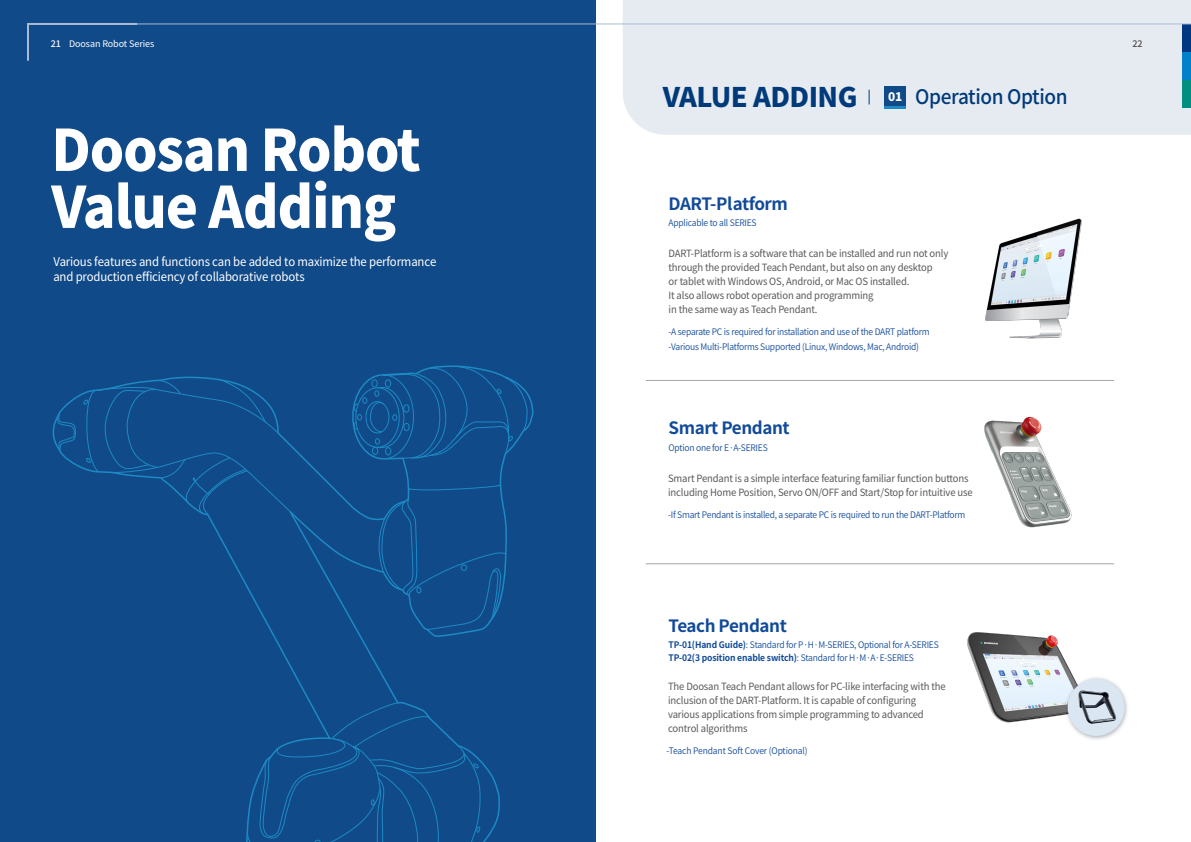
<style>
.page{position:relative;width:1191px;height:842px;background:#fff}
.page>*{position:absolute;margin:0;border:0;box-sizing:border-box;transform-origin:0 0}
.t1{font:900 57px/57px "Noto Sans CJ Kkr";letter-spacing:-.02em;color:#fff;scale:.95 1}
.t2{font:900 27px "Noto Sans CJ Kkr";letter-spacing:-.02em;color:#003a7a}
.t3{font:500 20px "Noto Sans CJ Kkr";letter-spacing:-.02em;color:#003a7a;scale:.95 1}
.t4{font:700 17px "Noto Sans CJ Kkr";letter-spacing:-.025em;color:#114a99}
.t5{font:12px/16px "Noto Sans CJ Kkr";letter-spacing:-.015em;color:#fff;scale:.95 1}
.t6{font:10px/14px "Noto Sans CJ Kkr";letter-spacing:-.015em;color:#595857;scale:.95 1}
.t7{font:600 9px/14.7px "Noto Sans CJ Kkr";letter-spacing:-.025em;color:#114a99;scale:.95 1}
.t8{font:700 9px "Noto Sans CJ Kkr";letter-spacing:-.015em;color:#114a99;scale:.95 1}
.t9{font:9px "Noto Sans CJ Kkr";letter-spacing:-.01em;color:#fff}
.t10{font:500 9px "Noto Sans CJ Kkr";color:#4c4949}
.s1{font-weight:500}
.s2{font-weight:700}
.s3{font-weight:600}
</style>
<div class="page">
<div style="left:0;top:0;width:595px;height:842px;background:#114a89"></div>
<div style="left:623px;top:0;width:568px;height:135px;background:#e6ebf1"></div>
<div style="left:1182px;top:24px;width:9px;height:28px;background:#003780"></div>
<div style="left:1182px;top:52px;width:9px;height:28px;background:#0081c9"></div>
<div style="left:1182px;top:80px;width:9px;height:28px;background:#008f80"></div>
<hr style="left:28px;top:24px;width:1163px;height:1px;background:#a9bbd2">
<svg style="left:27px;top:23px;width:112px;height:38px"></svg>
<div style="left:884px;top:87px;width:21px;height:22px;background:#114a89"></div>
<hr style="left:884px;top:107px;width:21px;height:2px;background:#1d8ac4">
<hr style="left:646px;top:564px;width:468px;height:1px;background:#a4a5a5">
<hr style="left:646px;top:380px;width:468px;height:1px;background:#a4a5a5">
<svg style="left:52px;top:376px;width:448px;height:466px"></svg>
<svg style="left:288px;top:365px;width:246px;height:281px"></svg>
<svg style="left:409px;top:485px;width:92px;height:6px"></svg>
<svg style="left:378px;top:499px;width:128px;height:131px"></svg>
<svg style="left:57px;top:412px;width:19px;height:39px"></svg>
<svg style="left:247px;top:702px;width:233px;height:140px"></svg>
<svg style="left:351px;top:366px;width:177px;height:94px"></svg>
<svg style="left:83px;top:379px;width:208px;height:136px"></svg>
<img style="left:984px;top:416px;width:88px;height:112px">
<img style="left:967px;top:632px;width:105px;height:91px">
<img style="left:985px;top:218px;width:97px;height:121px">
<img style="left:1063px;top:674px;width:47px;height:66px">
<img style="left:1042px;top:675px;width:86px;height:61px">
<p class="t9" style="left:51px;top:38px;width:105px"><span class="s1">21</span> Doosan Robot Series</p>
<p class="t10" style="left:1132px;top:38px;width:12px">22</p>
<h2 class="t2" style="left:663px;top:82px;width:196px">VALUE ADDING</h2>
<h3 class="t3" style="left:888px;top:86px;width:190px"><sup>01</sup> Operation Option</h3>
<h1 class="t1" style="left:51px;top:123px;width:390px">Doosan Robot<br>Value Adding</h1>
<p class="t5" style="left:53px;top:253px;width:405px">Various features and functions can be added to maximize the performance and production efficiency of collaborative robots</p>
<h3 class="t4" style="left:668px;top:195px;width:121px">DART-Platform</h3>
<p class="t7" style="left:668px;top:216px;width:94px">Applicable to all SERIES</p>
<p class="t6" style="left:668px;top:247px;width:296px">DART-Platform is a software that can be installed and run not only through the provided Teach Pendant, but also on any desktop<br>or tablet with Windows OS, Android, or Mac OS installed.<br>It also allows robot operation and programming<br>in the same way as Teach Pendant.</p>
<p class="t7" style="left:668px;top:325px;width:276px">-A separate PC is required for installation and use of the DART platform -Various Multi-Platforms Supported (Linux, Windows, Mac, Android)</p>
<h3 class="t4" style="left:668px;top:418px;width:123px">Smart Pendant</h3>
<p class="t6" style="left:668px;top:472px;width:322px">Smart Pendant is a simple interface featuring familiar function buttons including Home Position, Servo ON/OFF and Start/Stop for intuitive use</p>
<p class="t7" style="left:668px;top:507px;width:314px">-If Smart Pendant is installed, a separate PC is required to run the DART-Platform</p>
<p class="t7" style="left:668px;top:440px;width:106px">Option one for E·A-SERIES</p>
<h3 class="t4" style="left:668px;top:616px;width:120px">Teach Pendant</h3>
<p class="t7" style="left:668px;top:637px;width:286px"><span class="s2">TP-01(Hand Guide)</span>: Standard for P·H·M-SERIES, Optional for A-SERIES</p>
<p class="t6" style="left:668px;top:679px;width:294px">The Doosan Teach Pendant allows for PC-like interfacing with the inclusion of the DART-Platform. It is capable of configuring various applications from simple programming to advanced control algorithms</p>
<p class="t7" style="left:666px;top:743px;width:150px">-Teach Pendant Soft Cover (Optional)</p>
<p class="t8" style="left:668px;top:652px;width:260px">TP-02(3 position enable switch)<span class="s3">: Standard for H·M·A·E-SERIES</span></p>
</div>
